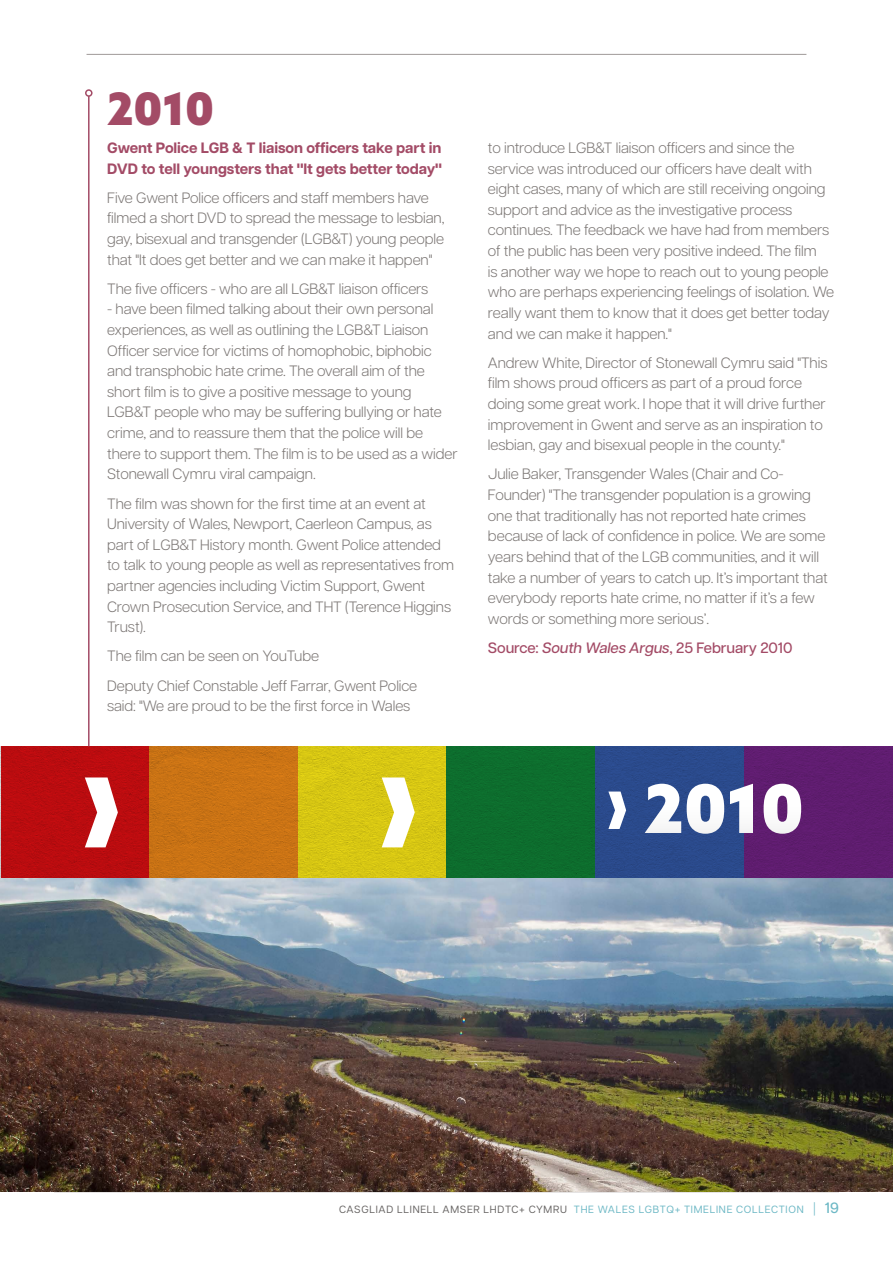
<style>
.page{position:relative;width:893px;height:1263px;background:#fff}
.page>*{position:absolute;margin:0;border:0;box-sizing:border-box;transform-origin:0 0}
.t1{font:900 67.05px "Azo Sans";color:#fff}
.t2{font:900 44.85px "Azo Sans";color:#a34b66}
.t3{font:300 15px/20.7px "Articulat CF";letter-spacing:-.005em;color:#7c7775}
.t4{font:700 15px/20.7px "Articulat CF";letter-spacing:-.005em;color:#a34b66}
.t5{font:500 15px "Articulat CF";letter-spacing:-.005em;color:#a34b66}
.t6{font:10.5px "Articulat CF";letter-spacing:.07em;color:#6db8c5}
.s1{font-style:italic}
.s2{color:#676463}
.s3{font-weight:300;font-size:13.5px}
.s4{font-weight:500;font-size:15px}
</style>
<div class="page">
<img style="left:1px;top:746px;width:892px;height:445px">
<hr style="left:54px;top:1191px;width:785px;height:1px;background:#9f9998">
<svg style="left:608px;top:791px;width:18px;height:38px"></svg>
<svg style="left:85px;top:777px;width:33px;height:70px"></svg>
<svg style="left:382px;top:777px;width:33px;height:70px"></svg>
<hr style="left:87px;top:54px;width:719px;height:1px;background:#9f9998">
<hr style="left:88px;top:96px;width:2px;height:650px;background:#a34b66">
<div style="left:85px;top:89px;width:8px;height:8px;border:2px solid #a34b66;border-radius:50%"></div>
<h2 class="t2" style="left:107px;top:79px;width:109px">2010</h2>
<p class="t4" style="left:107px;top:137px;width:336px">Gwent Police LGB &amp; T liaison officers take part in<br>DVD to tell youngsters that "It gets better today"</p>
<p class="t3" style="left:107px;top:186px;width:339px">Five Gwent Police officers and staff members have filmed a short DVD to spread the message to lesbian, gay, bisexual and transgender (LGB&amp;T) young people that "It does get better and we can make it happen"</p>
<p class="t3" style="left:107px;top:277px;width:323px">The five officers - who are all LGB&amp;T liaison officers</p>
<p class="t3" style="left:107px;top:298px;width:352px">- have been filmed talking about their own personal experiences, as well as outlining the LGB&amp;T Liaison Officer service for victims of homophobic, biphobic and transphobic hate crime. The overall aim of the short film is to give a positive message to young LGB&amp;T people who may be suffering bullying or hate crime, and to reassure them that the police will be there to support them. The film is to be used as a wider Stonewall Cymru viral campaign.</p>
<p class="t3" style="left:107px;top:492px;width:348px">The film was shown for the first time at an event at University of Wales, Newport, Caerleon Campus, as part of LGB&amp;T History month. Gwent Police attended to talk to young people as well as representatives from partner agencies including Victim Support, Gwent Crown Prosecution Service, and THT (Terence Higgins Trust).</p>
<p class="t3" style="left:107px;top:641px;width:312px;line-height:29.1px">The film can be seen on YouTube<br>Deputy Chief Constable Jeff Farrar, Gwent Police</p>
<p class="t3" style="left:107px;top:695px;width:305px">said: "We are proud to be the first force in Wales</p>
<p class="t3" style="left:488px;top:136px;width:348px">to introduce LGB&amp;T liaison officers and since the service was introduced our officers have dealt with eight cases, many of which are still receiving ongoing support and advice as the investigative process continues. The feedback we have had from members of the public has been very positive indeed. The film<br>is another way we hope to reach out to young people who are perhaps experiencing feelings of isolation. We really want them to know that it does get better today and we can make it happen."</p>
<p class="t3" style="left:488px;top:351px;width:341px">Andrew White, Director of Stonewall Cymru said "This film shows proud officers as part of a proud force doing some great work. I hope that it will drive further improvement in Gwent and serve as an inspiration to lesbian, gay and bisexual people in the county."</p>
<p class="t3" style="left:488px;top:463px;width:341px">Julie Baker, Transgender Wales (Chair and Co-Founder) "The transgender population is a growing one that traditionally has not reported hate crimes because of lack of confidence in police. We are some years behind that of the LGB communities, and it will take a number of years to catch up. It’s important that everybody reports hate crime, no matter if it’s a few words or something more serious’.</p>
<p class="t5" style="left:488px;top:637px;width:306px">Source: <span class="s1">South Wales Argus</span>, 25 February 2010</p>
<h1 class="t1" style="left:644px;top:764px;width:161px">2010</h1>
<p class="t6" style="left:339px;top:1201px;width:501px"><span class="s2">CASGLIAD LLINELL AMSER LHDTC+ CYMRU</span> THE WALES LGBTQ+ TIMELINE COLLECTION <span class="s3">|</span> <span class="s4">19</span></p>
</div>
